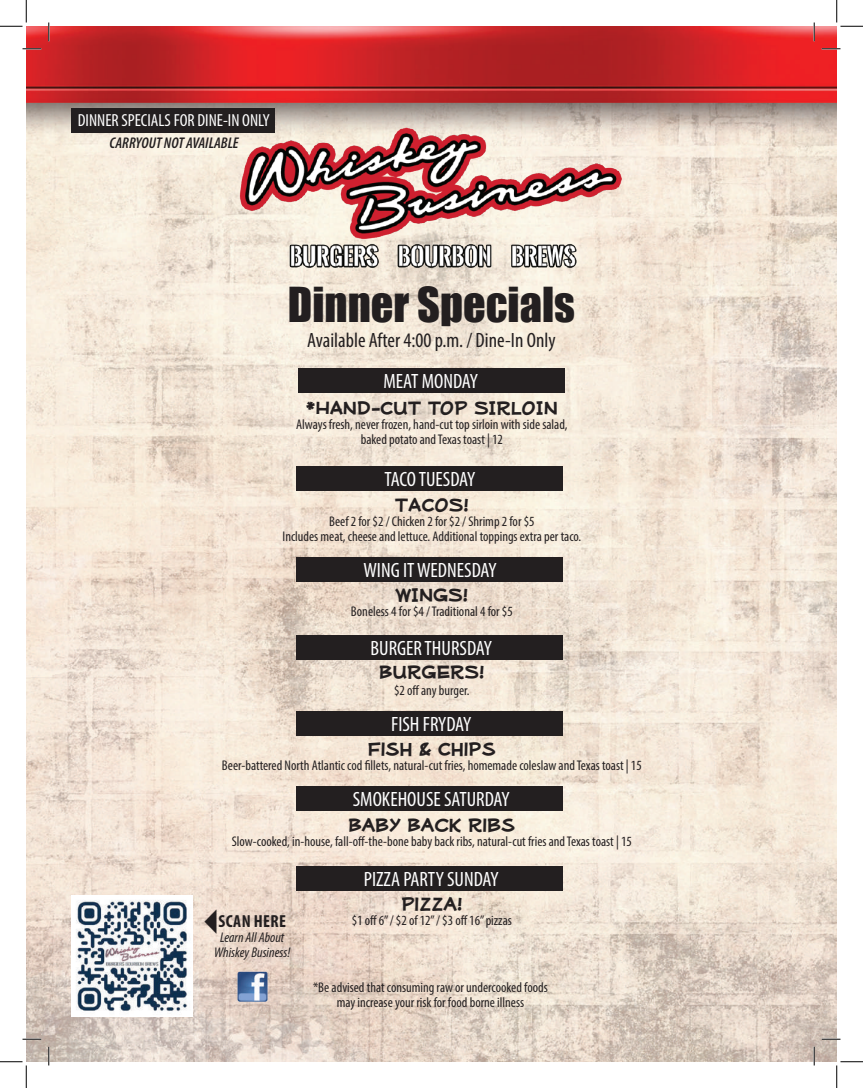
<style>
.page{position:relative;width:863px;height:1088px;background:#fff}
.page>*{position:absolute;margin:0;border:0;box-sizing:border-box;transform-origin:0 0}
.t1{font:44.25px "Impact";color:#231f20}
.t2{font:condensed 20.75px "Myriad Pro";color:#fff}
.t3{font:condensed 20.75px "Myriad Pro";color:#231f20}
.t4{font:700 20px "Mufferaw Rg";color:#231f20}
.t5{font:condensed 17.5px "Myriad Pro";color:#fff}
.t6{font:700 condensed 17.5px "Myriad Pro";letter-spacing:.02em;color:#231f20}
.t7{font:italic 600 condensed 15.62px "Myriad Pro";color:#231f20}
.t8{font:condensed 14px/15px "Myriad Pro";color:#231f20;text-align:center}
.t9{font:italic condensed 14px/15px "Myriad Pro";color:#231f20;text-align:center}
</style>
<div class="page">
<img style="left:26px;top:26px;width:810px;height:1035px">
<img style="left:233px;top:124px;width:394px;height:149px">
<div style="left:298px;top:368px;width:266px;height:25px;background:#231f20"></div>
<img style="left:71px;top:895px;width:122px;height:121px">
<img style="left:236px;top:970px;width:32px;height:32px">
<div style="left:296px;top:466px;width:266px;height:25px;background:#231f20"></div>
<div style="left:296px;top:557px;width:266px;height:25px;background:#231f20"></div>
<div style="left:296px;top:635px;width:266px;height:24px;background:#231f20"></div>
<div style="left:296px;top:711px;width:266px;height:25px;background:#231f20"></div>
<div style="left:296px;top:786px;width:266px;height:25px;background:#231f20"></div>
<div style="left:296px;top:866px;width:266px;height:24px;background:#231f20"></div>
<div style="left:72px;top:108px;width:203px;height:24px;background:#231f20"></div>
<svg style="left:22px;top:48px;width:19px;height:2px"></svg>
<svg style="left:821px;top:48px;width:19px;height:2px"></svg>
<svg style="left:22px;top:1038px;width:19px;height:2px"></svg>
<svg style="left:821px;top:1038px;width:19px;height:2px"></svg>
<svg style="left:48px;top:22px;width:2px;height:19px"></svg>
<svg style="left:48px;top:1046px;width:2px;height:19px"></svg>
<svg style="left:813px;top:22px;width:2px;height:19px"></svg>
<svg style="left:813px;top:1046px;width:2px;height:19px"></svg>
<svg style="left:0;top:0;width:27px;height:27px"></svg>
<svg style="left:0;top:1061px;width:27px;height:27px"></svg>
<svg style="left:836px;top:0;width:26px;height:27px"></svg>
<svg style="left:836px;top:1061px;width:26px;height:27px"></svg>
<svg style="left:204px;top:908px;width:12px;height:25px"></svg>
<p class="t5" style="left:78px;top:110px;width:193px">DINNER SPECIALS FOR DINE-IN ONLY</p>
<p class="t7" style="left:109px;top:133px;width:131px">CARRYOUT NOT AVAILABLE</p>
<h1 class="t1" style="left:288px;top:270px;width:288px">Dinner Specials</h1>
<h2 class="t3" style="left:307px;top:327px;width:250px">Available After 4:00 p.m. / Dine-In Only</h2>
<h2 class="t2" style="left:383px;top:368px;width:96px">MEAT MONDAY</h2>
<h3 class="t4" style="left:306px;top:395px;width:253px">*HAND-CUT TOP SIRLOIN</h3>
<p class="t8" style="left:296px;top:417px;width:273px">Always fresh, never frozen, hand-cut top sirloin with side salad, baked potato and Texas toast | 12</p>
<h2 class="t2" style="left:384px;top:466px;width:92px">TACO TUESDAY</h2>
<h3 class="t4" style="left:395px;top:492px;width:75px">TACOS!</h3>
<p class="t8" style="left:282px;top:513px;width:300px">Beef 2 for $2 / Chicken 2 for $2 / Shrimp 2 for $5<br>Includes meat, cheese and lettuce. Additional toppings extra per taco.</p>
<h2 class="t2" style="left:363px;top:557px;width:135px">WING IT WEDNESDAY</h2>
<h3 class="t4" style="left:395px;top:582px;width:74px">WINGS!</h3>
<p class="t8" style="left:351px;top:603px;width:163px">Boneless 4 for $4 / Traditional 4 for $5</p>
<h2 class="t2" style="left:370px;top:635px;width:123px">BURGER THURSDAY</h2>
<h3 class="t4" style="left:379px;top:659px;width:107px">BURGERS!</h3>
<p class="t8" style="left:394px;top:682px;width:77px">$2 off any burger.</p>
<h2 class="t2" style="left:391px;top:711px;width:82px">FISH FRYDAY</h2>
<h3 class="t4" style="left:368px;top:735px;width:129px">FISH &amp; CHIPS</h3>
<p class="t8" style="left:222px;top:757px;width:421px">Beer-battered North Atlantic cod fillets, natural-cut fries, homemade coleslaw and Texas toast | 15</p>
<h2 class="t2" style="left:353px;top:786px;width:158px">SMOKEHOUSE SATURDAY</h2>
<h3 class="t4" style="left:348px;top:812px;width:168px">BABY BACK RIBS</h3>
<p class="t8" style="left:232px;top:833px;width:401px">Slow-cooked, in-house, fall-off-the-bone baby back ribs, natural-cut fries and Texas toast | 15</p>
<p class="t6" style="left:218px;top:910px;width:69px">SCAN HERE</p>
<p class="t9" style="left:214px;top:929px;width:78px">Learn All About<br>Whiskey Business!</p>
<h2 class="t2" style="left:364px;top:866px;width:136px">PIZZA PARTY SUNDAY</h2>
<h3 class="t4" style="left:401px;top:890px;width:63px">PIZZA!</h3>
<p class="t8" style="left:352px;top:912px;width:161px">$1 off 6” / $2 of 12” / $3 off 16” pizzas</p>
<p class="t8" style="left:313px;top:979px;width:236px">*Be advised that consuming raw or undercooked foods may increase your risk for food borne illness</p>
</div>
